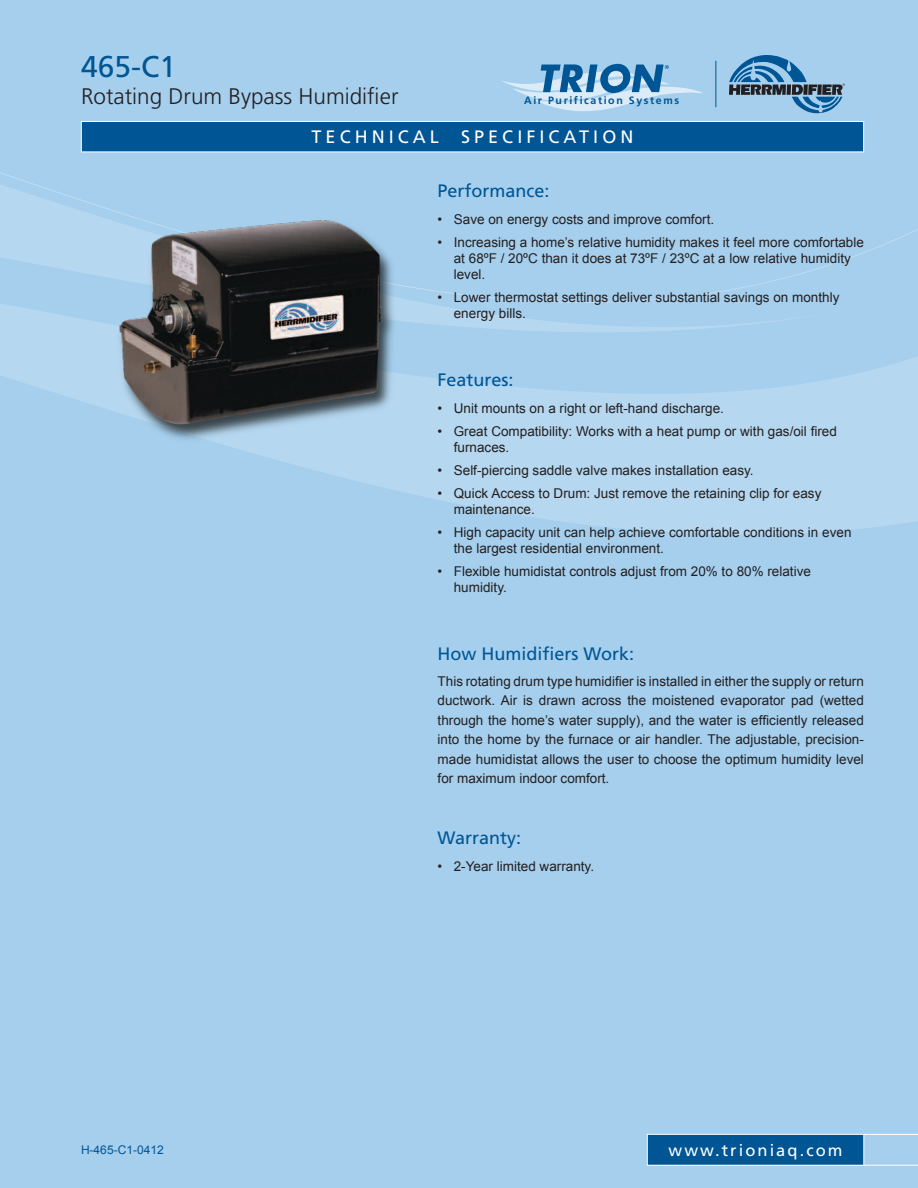
<style>
.page{position:relative;width:918px;height:1188px;background:#a5cfed}
.page>*{position:absolute;margin:0;border:0;box-sizing:border-box;transform-origin:0 0}
.t1{font:30px "Frutiger";color:#005595}
.t2{font:300 22.5px "Frutiger";color:#231f20}
.Bullets{font:18px "Frutiger";color:#005595}
.t3{font:18px "Frutiger";letter-spacing:.225em;color:#fff}
.Paragraph_Style_1{font:18px "Frutiger";color:#005595}
.t4{font:16.5px "Frutiger";letter-spacing:.125em;color:#fff}
.Bullets-2{font:13.5px/16.2px "Arial";color:#231f20}
.Plain_Text{font:13.5px/19.5px "Arial";color:#231f20;text-align:justify}
.t5{font:12px "Arial";color:#005595}
.t6{font:700 10.65px "Frutiger";letter-spacing:.15em;color:#005595}
</style>
<div class="page">
<svg style="left:647px;top:1134px;width:271px;height:32px"></svg>
<hr style="left:863px;top:1134px;width:1px;height:31px;background:#fff">
<img style="left:0;top:352px;width:918px;height:183px">
<img style="left:0;top:60px;width:916px;height:280px">
<div style="left:81px;top:122px;width:783px;height:30px;background:#005595"></div>
<div style="left:81px;top:121px;width:783px;height:31px;border:1px solid #fff"></div>
<svg style="left:500px;top:64px;width:205px;height:47px"></svg>
<svg style="left:729px;top:55px;width:116px;height:59px"></svg>
<hr style="left:716px;top:61px;width:1px;height:46px;background:#005595">
<img style="left:98px;top:200px;width:312px;height:268px">
<p class="t1" style="left:81px;top:48px;width:97px">465-C1</p>
<p class="t2" style="left:81px;top:83px;width:319px">Rotating Drum Bypass Humidifier</p>
<p class="t6" style="left:524px;top:94px;width:157px">Air Purification Systems</p>
<p class="t3" style="left:312px;top:127px;width:323px">TECHNICAL SPECIFICATION</p>
<p class="Paragraph_Style_1" style="left:438px;top:180px;width:114px">Performance:</p>
<p class="Bullets-2" style="left:438px;top:211px;width:278px">• Save on energy costs and improve comfort.</p>
<p class="Bullets-2" style="left:454px;top:234px;width:412px;text-indent:-16px">• Increasing a home’s relative humidity makes it feel more comfortable at 68ºF / 20ºC than it does at 73ºF / 23ºC at a low relative humidity level.</p>
<p class="Bullets-2" style="left:454px;top:289px;width:387px;text-indent:-16px">• Lower thermostat settings deliver substantial savings on monthly energy bills.</p>
<p class="Paragraph_Style_1" style="left:438px;top:369px;width:78px">Features:</p>
<p class="Bullets-2" style="left:438px;top:400px;width:288px">• Unit mounts on a right or left-hand discharge.</p>
<p class="Bullets-2" style="left:454px;top:423px;width:385px;text-indent:-16px">• Great Compatibility: Works with a heat pump or with gas/oil fired furnaces.</p>
<p class="Bullets-2" style="left:438px;top:462px;width:318px">• Self-piercing saddle valve makes installation easy.</p>
<p class="Bullets-2" style="left:454px;top:485px;width:369px;text-indent:-16px">• Quick Access to Drum: Just remove the retaining clip for easy maintenance.</p>
<p class="Bullets-2" style="left:454px;top:524px;width:399px;text-indent:-16px">• High capacity unit can help achieve comfortable conditions in even the largest residential environment.</p>
<p class="Bullets-2" style="left:454px;top:563px;width:359px;text-indent:-16px">• Flexible humidistat controls adjust from 20% to 80% relative humidity.</p>
<p class="Bullets" style="left:438px;top:643px;width:198px">How Humidifiers Work:</p>
<p class="Plain_Text" style="left:438px;top:672px;width:428px">This rotating drum type humidifier is installed in either the supply or return ductwork. Air is drawn across the moistened evaporator pad (wetted through the home’s water supply), and the water is efficiently released into the home by the furnace or air handler. The adjustable, precision&shy;made humidistat allows the user to choose the optimum humidity level for maximum indoor comfort.</p>
<p class="t5" style="left:81px;top:1142px;width:84px">H-465-C1-0412</p>
<p class="Bullets" style="left:438px;top:827px;width:85px">Warranty:</p>
<p class="Bullets-2" style="left:438px;top:858px;width:158px">• 2-Year limited warranty.</p>
<p class="t4" style="left:669px;top:1140px;width:175px">www.trioniaq.com</p>
</div>
